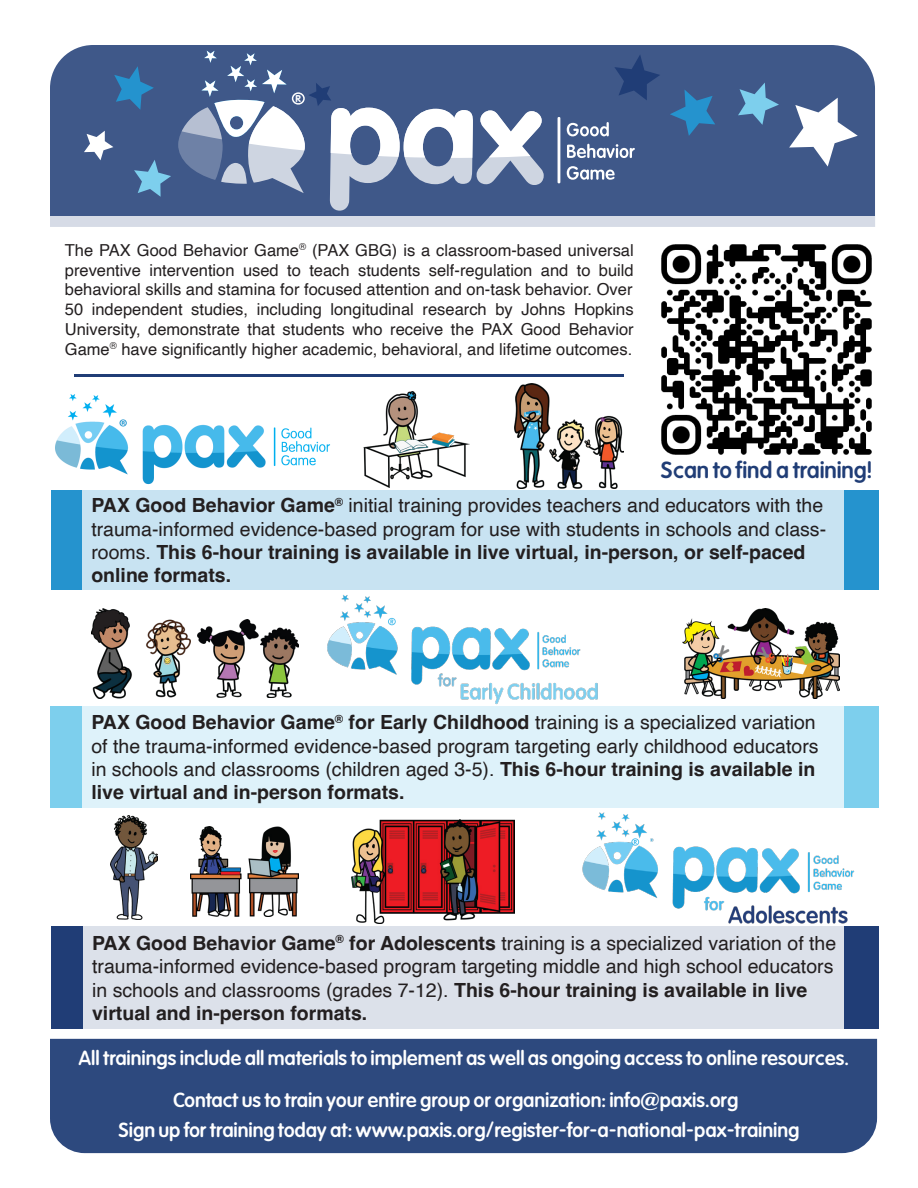
<style>
.page{position:relative;width:918px;height:1188px;background:#fff}
.page>*{position:absolute;margin:0;border:0;box-sizing:border-box;transform-origin:0 0}
.t1{font:700 22.35px "OPTI Vag Round";color:#203d76}
.t2{font:19.5px/23.4px "Helvetica";color:#231f20}
.t3{font:700 19.5px "OPTI Vag Round";color:#fff}
.t4{font:16.5px/19.8px "Helvetica";color:#231f20;text-align:justify}
.t5{font:9.6px "VAG Rounded Bold";color:#fff}
.s1{font-weight:700}
</style>
<div class="page">
<div style="left:50px;top:45px;width:825px;height:171px;background:#3f5889"></div>
<div style="left:50px;top:1039px;width:827px;height:114px;background:#2d497e"></div>
<div style="left:49px;top:216px;width:826px;height:11px;background:#d6dbe6"></div>
<div style="left:51px;top:490px;width:828px;height:100px;background:#2593ce"></div>
<div style="left:83px;top:490px;width:761px;height:100px;background:#c8e3f2"></div>
<svg style="left:789px;top:98px;width:69px;height:69px"></svg>
<svg style="left:84px;top:131px;width:29px;height:29px"></svg>
<svg style="left:738px;top:83px;width:41px;height:42px;background:#5888b1"></svg>
<svg style="left:614px;top:54px;width:46px;height:46px;background:#324d81"></svg>
<svg style="left:670px;top:90px;width:45px;height:46px;background:#3470a5"></svg>
<svg style="left:114px;top:66px;width:40px;height:44px;background:#346fa4"></svg>
<svg style="left:134px;top:160px;width:37px;height:37px"></svg>
<svg style="left:178px;top:51px;width:366px;height:160px;background:#7083a7"></svg>
<svg style="left:558px;top:116px;width:2px;height:68px"></svg>
<svg style="left:567px;top:122px;width:42px;height:14px"></svg>
<svg style="left:567px;top:144px;width:68px;height:14px"></svg>
<svg style="left:567px;top:166px;width:48px;height:14px"></svg>
<div style="left:292px;top:92px;width:13px;height:13px;border:2px solid #fff;border-radius:50%"></div>
<div style="left:50px;top:707px;width:829px;height:101px;background:#7dcfed"></div>
<div style="left:82px;top:707px;width:761px;height:101px;background:#def2fa"></div>
<div style="left:51px;top:926px;width:827px;height:103px;background:#203d76"></div>
<div style="left:84px;top:926px;width:760px;height:103px;background:#dce1ea"></div>
<hr style="left:75px;top:375px;width:549px;height:2px;background:#203d76">
<img style="left:55px;top:394px;width:276px;height:91px">
<img style="left:582px;top:803px;width:273px;height:121px">
<img style="left:327px;top:595px;width:271px;height:110px">
<img style="left:683px;top:609px;width:157px;height:89px">
<img style="left:190px;top:826px;width:108px;height:90px">
<img style="left:351px;top:819px;width:163px;height:104px">
<img style="left:197px;top:620px;width:102px;height:78px">
<img style="left:515px;top:383px;width:109px;height:106px">
<svg style="left:388px;top:618px;width:8px;height:7px"></svg>
<svg style="left:631px;top:838px;width:8px;height:8px"></svg>
<img style="left:661px;top:244px;width:211px;height:211px">
<img style="left:363px;top:392px;width:106px;height:95px">
<img style="left:91px;top:609px;width:99px;height:90px">
<img style="left:110px;top:815px;width:48px;height:105px">
<p class="t5" style="left:295px;top:93px;width:7px">R</p>
<p class="t4" style="left:65px;top:241px;width:570px">The PAX Good Behavior Game<sup>®</sup> (PAX GBG) is a classroom-based universal preventive intervention used to teach students self-regulation and to build behavioral skills and stamina for focused attention and on-task behavior. Over 50 independent studies, including longitudinal research by Johns Hopkins University, demonstrate that students who receive the PAX Good Behavior Game<sup>®</sup> have significantly higher academic, behavioral, and lifetime outcomes.</p>
<p class="t1" style="left:661px;top:456px;width:213px">Scan to find a training!</p>
<p class="t2" style="left:91px;top:494px;width:736px"><span class="s1">PAX Good Behavior Game</span><sup>®</sup> initial training provides teachers and educators with the trauma-informed evidence-based program for use with students in schools and class&shy;rooms. <span class="s1">This 6-hour training is available in live virtual, in-person, or self-paced online formats.</span></p>
<p class="t2" style="left:91px;top:711px;width:729px"><span class="s1">PAX Good Behavior Game</span><sup>®</sup> <span class="s1">for Early Childhood</span> training is a specialized variation of the trauma-informed evidence-based program targeting early childhood educators in schools and classrooms (children aged 3-5). <span class="s1">This 6-hour training is available in live virtual and in-person formats.</span></p>
<p class="t2" style="left:92px;top:932px;width:746px"><span class="s1">PAX Good Behavior Game</span><sup>®</sup> <span class="s1">for Adolescents</span> training is a specialized variation of the trauma-informed evidence-based program targeting middle and high school educators in schools and classrooms (grades 7-12). <span class="s1">This 6-hour training is available in live virtual and in-person formats.</span></p>
<p class="t3" style="left:78px;top:1046px;width:772px">All trainings include all materials to implement as well as ongoing access to online resources.</p>
<p class="t3" style="left:173px;top:1088px;width:567px">Contact us to train your entire group or organization: info@paxis.org</p>
<p class="t3" style="left:118px;top:1118px;width:683px">Sign up for training today at: www.paxis.org/register-for-a-national-pax-training</p>
</div>
